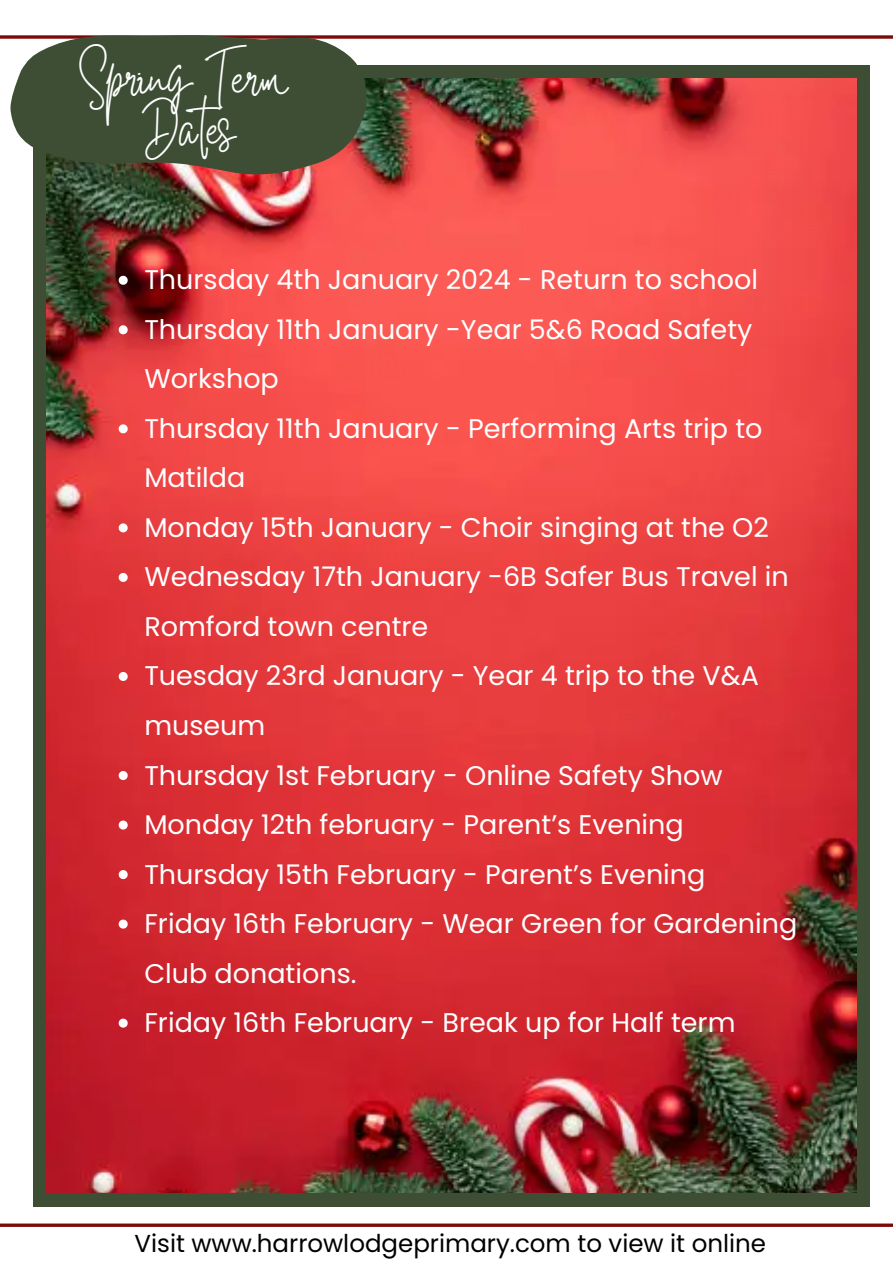
<style>
.page{position:relative;width:893px;height:1264px;background:#fff}
.page>*{position:absolute;margin:0;border:0;box-sizing:border-box;transform-origin:0 0}
.t1{font:42.6px "White Star";color:#fff}
.t2{font:27px/49.5px "Poppins";color:#fff}
.t3{font:24.45px "Poppins";color:#000}
</style>
<div class="page">
<hr style="left:0;top:1223px;width:892px;height:3px;background:#7d0909">
<div style="left:33px;top:65px;width:836px;height:1141px;background:#3d4e34"></div>
<img style="left:46px;top:79px;width:810px;height:1113px">
<svg style="left:119px;top:276px;width:9px;height:9px"></svg>
<svg style="left:119px;top:325px;width:9px;height:9px"></svg>
<svg style="left:119px;top:424px;width:9px;height:9px"></svg>
<svg style="left:119px;top:523px;width:9px;height:9px"></svg>
<svg style="left:119px;top:573px;width:9px;height:9px"></svg>
<svg style="left:119px;top:672px;width:9px;height:9px"></svg>
<svg style="left:119px;top:771px;width:9px;height:9px"></svg>
<svg style="left:119px;top:820px;width:9px;height:9px"></svg>
<svg style="left:119px;top:870px;width:9px;height:9px"></svg>
<svg style="left:119px;top:919px;width:9px;height:9px"></svg>
<svg style="left:119px;top:1018px;width:9px;height:9px"></svg>
<svg style="left:0;top:35px;width:892px;height:4px;background:#912f2f"></svg>
<svg style="left:10px;top:35px;width:357px;height:143px"></svg>
<p class="t1" style="left:79px;top:68px;width:211px">Spring Term</p>
<p class="t1" style="left:141px;top:118px;width:97px">Dates</p>
<p class="t2" style="left:144px;top:255px;width:615px">Thursday 4th January 2024 - Return to school</p>
<p class="t2" style="left:144px;top:304px;width:609px">Thursday 11th January -Year 5&amp;6 Road Safety<br>Workshop</p>
<p class="t2" style="left:144px;top:403px;width:619px">Thursday 11th January - Performing Arts trip to<br>Matilda</p>
<p class="t2" style="left:144px;top:502px;width:626px">Monday 15th January - Choir singing at the O2</p>
<p class="t2" style="left:144px;top:552px;width:646px">Wednesday 17th January -6B Safer Bus Travel in<br>Romford town centre</p>
<p class="t2" style="left:144px;top:651px;width:616px">Tuesday 23rd January - Year 4 trip to the V&amp;A museum</p>
<p class="t2" style="left:144px;top:750px;width:579px">Thursday 1st February - Online Safety Show</p>
<p class="t2" style="left:144px;top:799px;width:541px">Monday 12th february - Parent’s Evening</p>
<p class="t2" style="left:144px;top:849px;width:562px">Thursday 15th February - Parent’s Evening</p>
<p class="t2" style="left:144px;top:898px;width:654px">Friday 16th February - Wear Green for Gardening<br>Club donations.</p>
<p class="t2" style="left:144px;top:997px;width:592px">Friday 16th February - Break up for Half term</p>
<p class="t3" style="left:135px;top:1225px;width:633px">Visit www.harrowlodgeprimary.com to view it online</p>
</div>
